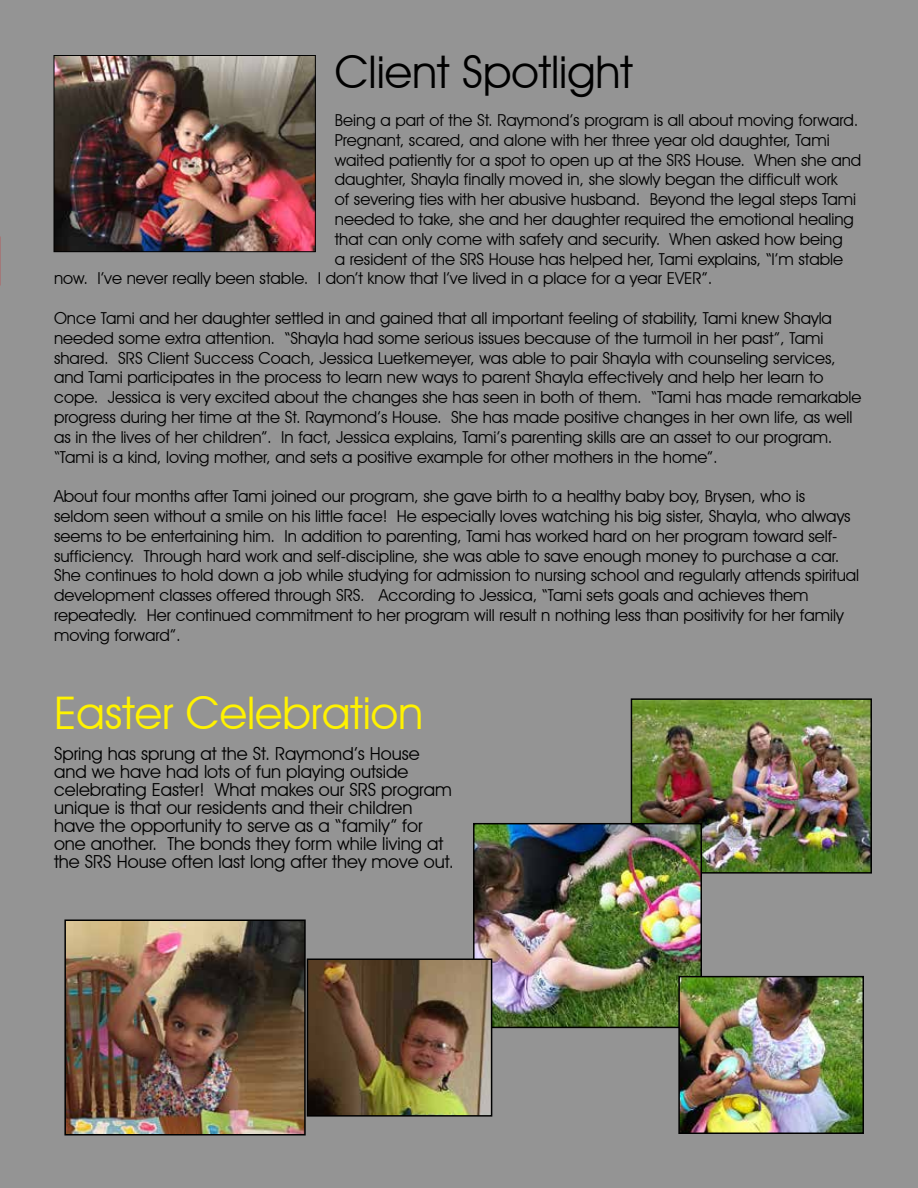
<style>
.page{position:relative;width:918px;height:1188px;background:#949494}
.page>*{position:absolute;margin:0;border:0;box-sizing:border-box;transform-origin:0 0}
.t1{font:45px "Avant Garde IT Cby BT";color:#fff200}
.t2{font:45px "Avant Garde IT Cby BT";color:#000}
.t3{font:18px/18px "Avant Garde IT Cby BT";color:#000}
.t4{font:16.5px/19.8px "Avant Garde IT Cby BT";color:#000}
</style>
<div class="page">
<img style="left:634px;top:701px;width:235px;height:170px">
<div style="left:631px;top:698px;width:241px;height:176px;border:2px solid #000"></div>
<img style="left:476px;top:826px;width:223px;height:199px">
<div style="left:473px;top:823px;width:229px;height:205px;border:2px solid #000"></div>
<img style="left:681px;top:979px;width:180px;height:152px">
<div style="left:678px;top:976px;width:186px;height:158px;border:2px solid #000"></div>
<img style="left:56px;top:57px;width:258px;height:193px">
<div style="left:54px;top:55px;width:262px;height:197px;border:1px solid #000"></div>
<img style="left:310px;top:961px;width:179px;height:153px">
<div style="left:307px;top:958px;width:185px;height:159px;border:2px solid #000"></div>
<img style="left:67px;top:923px;width:236px;height:210px">
<div style="left:64px;top:920px;width:242px;height:216px;border:2px solid #000"></div>
<h1 class="t2" style="left:335px;top:45px;width:300px">Client Spotlight</h1>
<p class="t4" style="left:335px;top:110px;width:525px">Being a part of the St. Raymond’s program is all about moving forward.</p>
<p class="t4" style="left:335px;top:130px;width:496px">Pregnant, scared, and alone with her three year old daughter, Tami</p>
<p class="t4" style="left:335px;top:150px;width:528px">waited patiently for a spot to open up at the SRS House. When she and</p>
<p class="t4" style="left:335px;top:169px;width:504px">daughter, Shayla finally moved in, she slowly began the difficult work</p>
<p class="t4" style="left:335px;top:189px;width:523px">of severing ties with her abusive husband. Beyond the legal steps Tami</p>
<p class="t4" style="left:335px;top:209px;width:521px">needed to take, she and her daughter required the emotional healing</p>
<p class="t4" style="left:335px;top:229px;width:509px">that can only come with safety and security. When asked how being</p>
<p class="t4" style="left:335px;top:249px;width:510px">a resident of the SRS House has helped her, Tami explains, “I’m stable</p>
<p class="t4" style="left:54px;top:268px;width:660px">now. I’ve never really been stable. I don’t know that I’ve lived in a place for a year EVER”.</p>
<p class="t4" style="left:54px;top:308px;width:809px">Once Tami and her daughter settled in and gained that all important feeling of stability, Tami knew Shayla needed some extra attention. “Shayla had some serious issues because of the turmoil in her past”, Tami shared. SRS Client Success Coach, Jessica Luetkemeyer, was able to pair Shayla with counseling services, and Tami participates in the process to learn new ways to parent Shayla effectively and help her learn to cope. Jessica is very excited about the changes she has seen in both of them. “Tami has made remarkable progress during her time at the St. Raymond’s House. She has made positive changes in her own life, as well as in the lives of her children”. In fact, Jessica explains, Tami’s parenting skills are an asset to our program. “Tami is a kind, loving mother, and sets a positive example for other mothers in the home”.</p>
<p class="t4" style="left:54px;top:486px;width:807px">About four months after Tami joined our program, she gave birth to a healthy baby boy, Brysen, who is seldom seen without a smile on his little face! He especially loves watching his big sister, Shayla, who always seems to be entertaining him. In addition to parenting, Tami has worked hard on her program toward self&shy;sufficiency. Through hard work and self-discipline, she was able to save enough money to purchase a car.<br>She continues to hold down a job while studying for admission to nursing school and regularly attends spiritual development classes offered through SRS. According to Jessica, “Tami sets goals and achieves them repeatedly. Her continued commitment to her program will result n nothing less than positivity for her family moving forward”.</p>
<h1 class="t1" style="left:54px;top:685px;width:371px">Easter Celebration</h1>
<p class="t3" style="left:54px;top:744px;width:401px">Spring has sprung at the St. Raymond’s House and we have had lots of fun playing outside celebrating Easter! What makes our SRS program unique is that our residents and their children have the opportunity to serve as a “family” for one another. The bonds they form while living at the SRS House often last long after they move out.</p>
</div>
